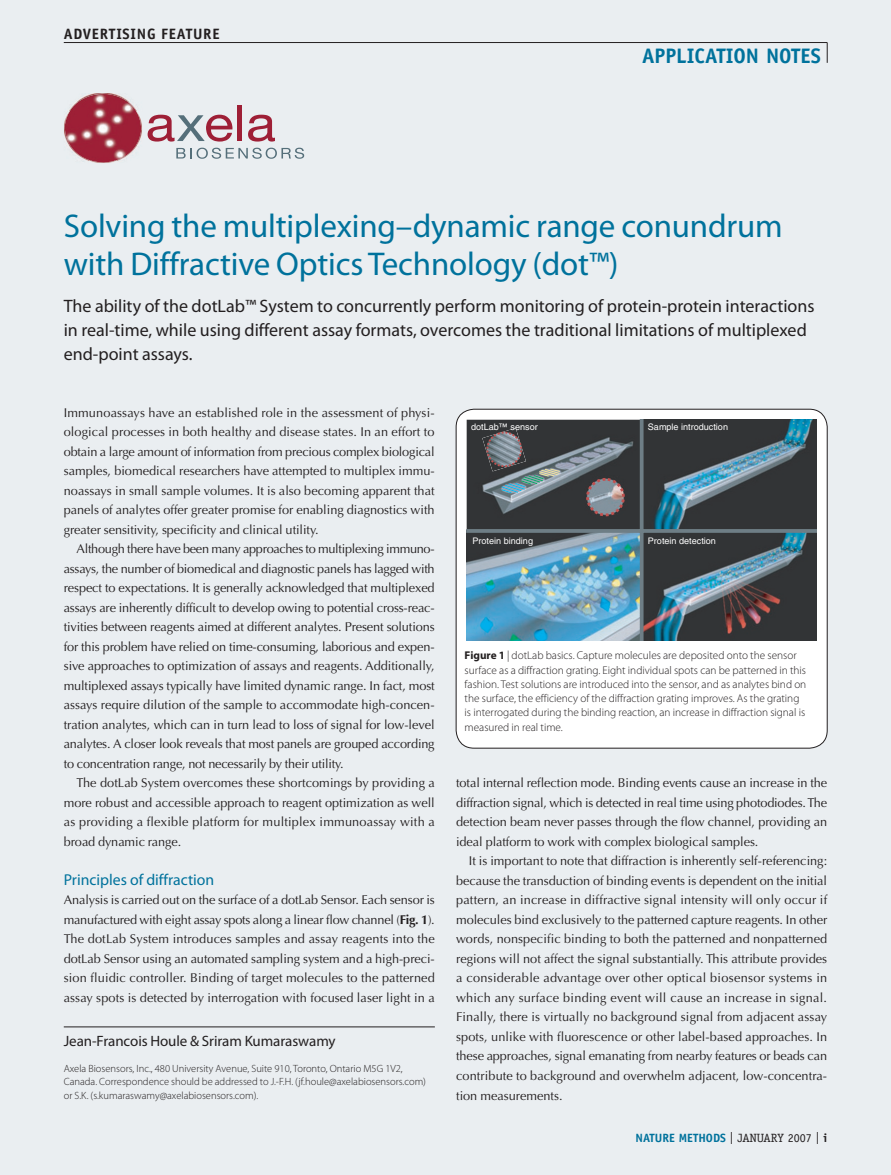
<style>
.page{position:relative;width:891px;height:1175px;background:#fff}
.page>*{position:absolute;margin:0;border:0;box-sizing:border-box;transform-origin:0 0}
.t1{font:33px/37.5px "Myriad Pro";letter-spacing:-.005em;color:#00729c}
.t2{font:700 21px "Officina Sans";color:#00729c}
.t3{font:18px/24px "Myriad Pro";color:#231f20}
.t4{font:15.75px "Myriad Pro";color:#00729c}
.t5{font:15px "Myriad Pro";letter-spacing:-.005em;color:#231f20}
.t6{font:700 15px "Officina Sans";letter-spacing:.05em;color:#231f20}
.t7{font:12.75px/19.5px "Optima";letter-spacing:-.005em;color:#231f20;text-align:justify}
.t8{font:700 12px "Officina Sans";color:#00729c}
.t9{font:300 11.25px/14.2px "Myriad Pro";color:#231f20}
.t10{font:300 10.5px/13.2px "Myriad Pro";color:#231f20}
.t11{font:9px "Helvetica";color:#fff}
.s1{font-weight:700}
.s2{font-family:"Officina Serif";font-weight:400;color:#231f20}
.s3{color:#231f20}
</style>
<div class="page">
<div style="left:0;top:0;width:891px;height:1174px;background:#eaeef1"></div>
<hr style="left:64px;top:42px;width:763px;height:1px;background:#231f20">
<svg style="left:827px;top:43px;width:1px;height:20px"></svg>
<img style="left:70px;top:111px;width:66px;height:16px">
<svg style="left:148px;top:115px;width:85px;height:27px"></svg>
<hr style="left:238px;top:105px;width:4px;height:36px;background:#9e1f36">
<svg style="left:248px;top:115px;width:27px;height:27px"></svg>
<svg style="left:176px;top:148px;width:128px;height:11px"></svg>
<img style="left:69px;top:93px;width:68px;height:18px">
<img style="left:64px;top:111px;width:6px;height:16px">
<img style="left:136px;top:111px;width:6px;height:16px">
<svg style="left:64px;top:127px;width:78px;height:36px"></svg>
<hr style="left:64px;top:1026px;width:371px;height:1px;background:#231f20">
<div style="left:456px;top:409px;width:371px;height:339px;background:#fff;border-radius:18px"></div>
<div style="left:456px;top:409px;width:371px;height:339px;border:1px solid #231f20;border-radius:18px"></div>
<img style="left:467px;top:420px;width:173px;height:109px">
<img style="left:644px;top:420px;width:173px;height:109px">
<img style="left:467px;top:533px;width:350px;height:107px">
<img style="left:585px;top:476px;width:42px;height:41px">
<svg style="left:586px;top:478px;width:39px;height:38px"></svg>
<img style="left:482px;top:428px;width:44px;height:43px">
<svg style="left:486px;top:431px;width:74px;height:62px;background:#636d72"></svg>
<svg style="left:467px;top:529px;width:350px;height:4px"></svg>
<svg style="left:640px;top:420px;width:4px;height:220px"></svg>
<p class="t6" style="left:64px;top:28px;width:157px">ADVERTISING FEATURE</p>
<h2 class="t2" style="left:642px;top:48px;width:180px">APPLICATION NOTES</h2>
<h1 class="t1" style="left:64px;top:210px;width:720px">Solving the multiplexing–dynamic range conundrum with Diffractive Optics Technology (dot™)</h1>
<h3 class="t3" style="left:64px;top:295px;width:752px">The ability of the dotLab™ System to concurrently perform monitoring of protein-protein interactions in real-time, while using different assay formats, overcomes the traditional limitations of multiplexed end-point assays.</h3>
<p class="t7" style="left:64px;top:404px;width:372px">Immunoassays have an established role in the assessment of physi&shy;ological processes in both healthy and disease states. In an effort to obtain a large amount of information from precious complex biological samples, biomedical researchers have attempted to multiplex immu&shy;noassays in small sample volumes. It is also becoming apparent that panels of analytes offer greater promise for enabling diagnostics with greater sensitivity, specificity and clinical utility.</p>
<p class="t7" style="left:64px;top:540px;width:372px;text-indent:13px">Although there have been many approaches to multiplexing immuno&shy;assays, the number of biomedical and diagnostic panels has lagged with respect to expectations. It is generally acknowledged that multiplexed assays are inherently difficult to develop owing to potential cross-reac&shy;tivities between reagents aimed at different analytes. Present solutions for this problem have relied on time-consuming, laborious and expen&shy;sive approaches to optimization of assays and reagents. Additionally, multiplexed assays typically have limited dynamic range. In fact, most assays require dilution of the sample to accommodate high-concen&shy;tration analytes, which can in turn lead to loss of signal for low-level analytes. A closer look reveals that most panels are grouped according to concentration range, not necessarily by their utility.</p>
<p class="t7" style="left:64px;top:774px;width:373px;text-indent:13px">The dotLab System overcomes these shortcomings by providing a more robust and accessible approach to reagent optimization as well as providing a flexible platform for multiplex immunoassay with a broad dynamic range.</p>
<p class="t4" style="left:64px;top:873px;width:152px">Principles of diffraction</p>
<p class="t7" style="left:64px;top:891px;width:373px">Analysis is carried out on the surface of a dotLab Sensor. Each sensor is manufactured with eight assay spots along a linear flow channel (<span class="s1">Fig. 1</span>).<br>The dotLab System introduces samples and assay reagents into the dotLab Sensor using an automated sampling system and a high-preci&shy;sion fluidic controller. Binding of target molecules to the patterned assay spots is detected by interrogation with focused laser light in a</p>
<p class="t5" style="left:64px;top:1035px;width:273px">Jean-Francois Houle &amp; Sriram Kumaraswamy</p>
<p class="t10" style="left:64px;top:1062px;width:364px">Axela Biosensors, Inc., 480 University Avenue, Suite 910, Toronto, Ontario M5G 1V2,<br>Canada. Correspondence should be addressed to J.-F.H. (jf.houle@axelabiosensors.com) or S.K. (s.kumaraswamy@axelabiosensors.com).</p>
<p class="t11" style="left:471px;top:423px;width:68px">dotLab™ sensor</p>
<p class="t11" style="left:473px;top:538px;width:62px">Protein binding</p>
<p class="t11" style="left:648px;top:423px;width:82px">Sample introduction</p>
<p class="t11" style="left:648px;top:538px;width:70px">Protein detection</p>
<p class="t9" style="left:465px;top:649px;width:343px"><span class="s1">Figure 1</span> | dotLab basics. Capture molecules are deposited onto the sensor surface as a diffraction grating. Eight individual spots can be patterned in this fashion. Test solutions are introduced into the sensor, and as analytes bind on the surface, the efficiency of the diffraction grating improves. As the grating is interrogated during the binding reaction, an increase in diffraction signal is measured in real time.</p>
<p class="t7" style="left:456px;top:774px;width:373px">total internal reflection mode. Binding events cause an increase in the diffraction signal, which is detected in real time using photodiodes. The detection beam never passes through the flow channel, providing an ideal platform to work with complex biological samples.</p>
<p class="t7" style="left:456px;top:852px;width:373px;text-indent:13px">It is important to note that diffraction is inherently self-referencing: because the transduction of binding events is dependent on the initial pattern, an increase in diffractive signal intensity will only occur if molecules bind exclusively to the patterned capture reagents. In other words, nonspecific binding to both the patterned and nonpatterned regions will not affect the signal substantially. This attribute provides a considerable advantage over other optical biosensor systems in which any surface binding event will cause an increase in signal.<br>Finally, there is virtually no background signal from adjacent assay spots, unlike with fluorescence or other label-based approaches. In these approaches, signal emanating from nearby features or beads can contribute to background and overwhelm adjacent, low-concentra&shy;tion measurements.</p>
<p class="t8" style="left:636px;top:1133px;width:193px">NATURE METHODS <span class="s2">| JANUARY 2007 |</span> <span class="s3">i</span></p>
</div>
